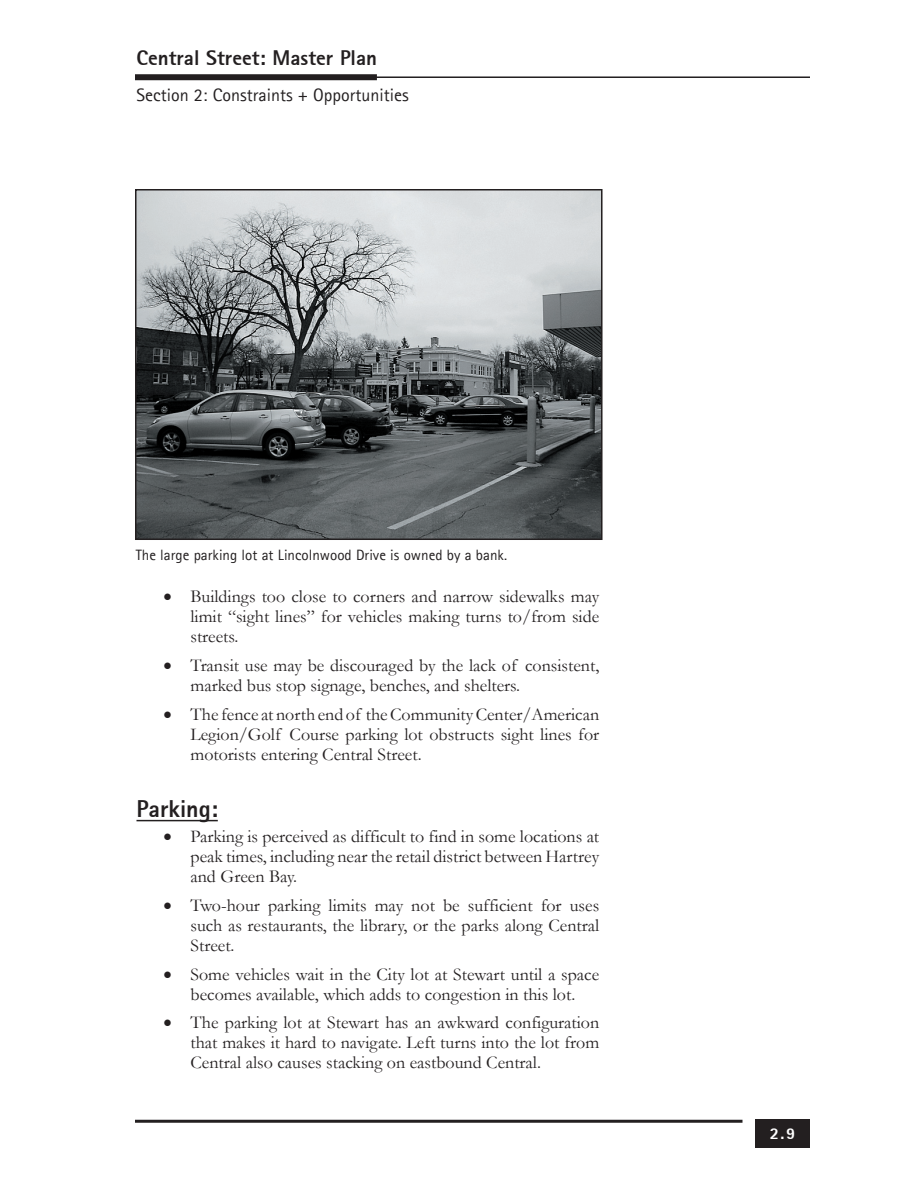
<style>
.page{position:relative;width:918px;height:1188px;background:#fff}
.page>*{position:absolute;margin:0;border:0;box-sizing:border-box;transform-origin:0 0}
.t1{font:800 24px "Agfa Rotis Sans Serif";color:#231f20}
.t2{font:800 21px "Agfa Rotis Sans Serif";color:#231f20}
.t3{font:18px/20px "Garamond";color:#231f20;text-align:justify}
.t4{font:18px "Agfa Rotis Sans Serif";color:#231f20}
.t5{font:800 16.5px "Agfa Rotis Sans Serif";color:#fff}
.t6{font:15px "Agfa Rotis Sans Serif";color:#231f20}
</style>
<div class="page">
<hr style="left:136px;top:76px;width:674px;height:2px;background:#231f20">
<div style="left:135px;top:74px;width:242px;height:6px;background:#231f20"></div>
<hr style="left:135px;top:1120px;width:607px;height:3px;background:#231f20">
<div style="left:756px;top:1120px;width:54px;height:28px;background:#231f20"></div>
<hr style="left:136px;top:820px;width:82px;height:1px;background:#231f20">
<img style="left:138px;top:192px;width:462px;height:345px">
<div style="left:135px;top:189px;width:468px;height:351px;border:2px solid #231f20"></div>
<p class="t2" style="left:136px;top:45px;width:242px">Central Street: Master Plan</p>
<p class="t4" style="left:136px;top:84px;width:274px">Section 2: Constraints + Opportunities</p>
<p class="t6" style="left:136px;top:546px;width:373px">The large parking lot at Lincolnwood Drive is owned by a bank.</p>
<p class="t3" style="left:190px;top:586px;width:410px;text-indent:-27px">• Buildings too close to corners and narrow sidewalks may limit “sight lines” for vehicles making turns to/from side streets.</p>
<p class="t3" style="left:190px;top:655px;width:410px;text-indent:-27px">• Transit use may be discouraged by the lack of consistent, marked bus stop signage, benches, and shelters.</p>
<p class="t3" style="left:190px;top:704px;width:410px;text-indent:-27px">• The fence at north end of the Community Center/American Legion/Golf Course parking lot obstructs sight lines for motorists entering Central Street.</p>
<h1 class="t1" style="left:136px;top:794px;width:83px">Parking:</h1>
<p class="t3" style="left:190px;top:826px;width:410px;text-indent:-27px">• Parking is perceived as difficult to find in some locations at peak times, including near the retail district between Hartrey and Green Bay.</p>
<p class="t3" style="left:190px;top:895px;width:410px;text-indent:-27px">• Two-hour parking limits may not be sufficient for uses such as restaurants, the library, or the parks along Central Street.</p>
<p class="t3" style="left:164px;top:963px;width:437px;text-align:center">• Some vehicles wait in the City lot at Stewart until a space becomes available, which adds to congestion in this lot.</p>
<p class="t3" style="left:190px;top:1012px;width:410px;text-indent:-27px">• The parking lot at Stewart has an awkward configuration that makes it hard to navigate. Left turns into the lot from Central also causes stacking on eastbound Central.</p>
<p class="t5" style="left:770px;top:1123px;width:27px">2.9</p>
</div>
